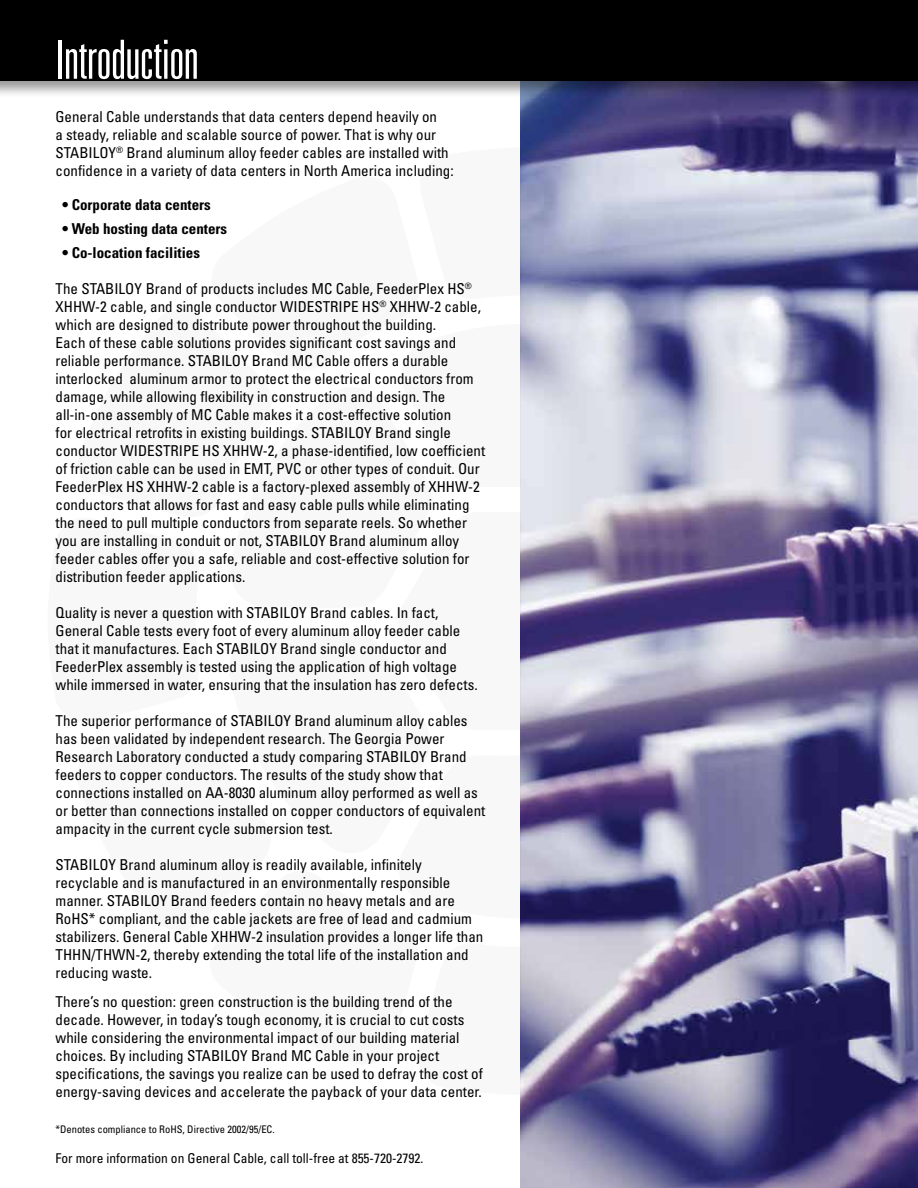
<style>
.page{position:relative;width:918px;height:1188px;background:#fff}
.page>*{position:absolute;margin:0;border:0;box-sizing:border-box;transform-origin:0 0}
.t1{font:300 ultra-condensed 54px "Univers";letter-spacing:-.01em;color:#fff}
.t2{font:condensed 15px/18px "Univers";color:#000}
.t3{font:700 condensed 15px "Univers";color:#000}
.t4{font:condensed 13.5px "Univers";color:#000}
.t5{font:condensed 10.5px "Univers";color:#000}
</style>
<div class="page">
<div style="left:0;top:0;width:918px;height:98px;background:#000;opacity:.4"></div>
<div style="left:0;top:0;width:918px;height:81px;background:#000"></div>
<img style="left:520px;top:81px;width:398px;height:1107px">
<h1 class="t1" style="left:56px;top:32px;width:145px">Introduction</h1>
<p class="t2" style="left:56px;top:107px;width:400px">General Cable understands that data centers depend heavily on<br>a steady, reliable and scalable source of power. That is why our STABILOY<sup>®</sup> Brand aluminum alloy feeder cables are installed with confidence in a variety of data centers in North America including:</p>
<p class="t3" style="left:62px;top:196px;width:150px">• Corporate data centers</p>
<p class="t3" style="left:62px;top:220px;width:167px">• Web hosting data centers</p>
<p class="t3" style="left:62px;top:244px;width:139px">• Co-location facilities</p>
<p class="t2" style="left:55px;top:279px;width:431px">The STABILOY Brand of products includes MC Cable, FeederPlex HS<sup>® </sup>XHHW-2 cable, and single conductor WIDESTRIPE HS<sup>®</sup> XHHW-2 cable, which are designed to distribute power throughout the building.<br>Each of these cable solutions provides significant cost savings and reliable performance. STABILOY Brand MC Cable offers a durable interlocked aluminum armor to protect the electrical conductors from damage, while allowing flexibility in construction and design. The all-in-one assembly of MC Cable makes it a cost-effective solution<br>for electrical retrofits in existing buildings. STABILOY Brand single conductor WIDESTRIPE HS XHHW-2, a phase-identified, low coefficient of friction cable can be used in EMT, PVC or other types of conduit. Our FeederPlex HS XHHW-2 cable is a factory-plexed assembly of XHHW-2 conductors that allows for fast and easy cable pulls while eliminating the need to pull multiple conductors from separate reels. So whether you are installing in conduit or not, STABILOY Brand aluminum alloy feeder cables offer you a safe, reliable and cost-effective solution for distribution feeder applications.</p>
<p class="t2" style="left:56px;top:603px;width:424px">Quality is never a question with STABILOY Brand cables. In fact, General Cable tests every foot of every aluminum alloy feeder cable that it manufactures. Each STABILOY Brand single conductor and FeederPlex assembly is tested using the application of high voltage while immersed in water, ensuring that the insulation has zero defects.</p>
<p class="t2" style="left:56px;top:711px;width:431px">The superior performance of STABILOY Brand aluminum alloy cables has been validated by independent research. The Georgia Power Research Laboratory conducted a study comparing STABILOY Brand feeders to copper conductors. The results of the study show that connections installed on AA-8030 aluminum alloy performed as well as or better than connections installed on copper conductors of equivalent ampacity in the current cycle submersion test.</p>
<p class="t2" style="left:56px;top:855px;width:429px">STABILOY Brand aluminum alloy is readily available, infinitely recyclable and is manufactured in an environmentally responsible manner. STABILOY Brand feeders contain no heavy metals and are RoHS* compliant, and the cable jackets are free of lead and cadmium stabilizers. General Cable XHHW-2 insulation provides a longer life than THHN/THWN-2, thereby extending the total life of the installation and reducing waste.</p>
<p class="t2" style="left:56px;top:992px;width:429px">There’s no question: green construction is the building trend of the decade. However, in today’s tough economy, it is crucial to cut costs while considering the environmental impact of our building material choices. By including STABILOY Brand MC Cable in your project specifications, the savings you realize can be used to defray the cost of energy-saving devices and accelerate the payback of your data center.</p>
<p class="t5" style="left:56px;top:1122px;width:221px">*Denotes compliance to RoHS, Directive 2002/95/EC.</p>
<p class="t4" style="left:56px;top:1149px;width:370px">For more information on General Cable, call toll-free at 855-720-2792.</p>
</div>
